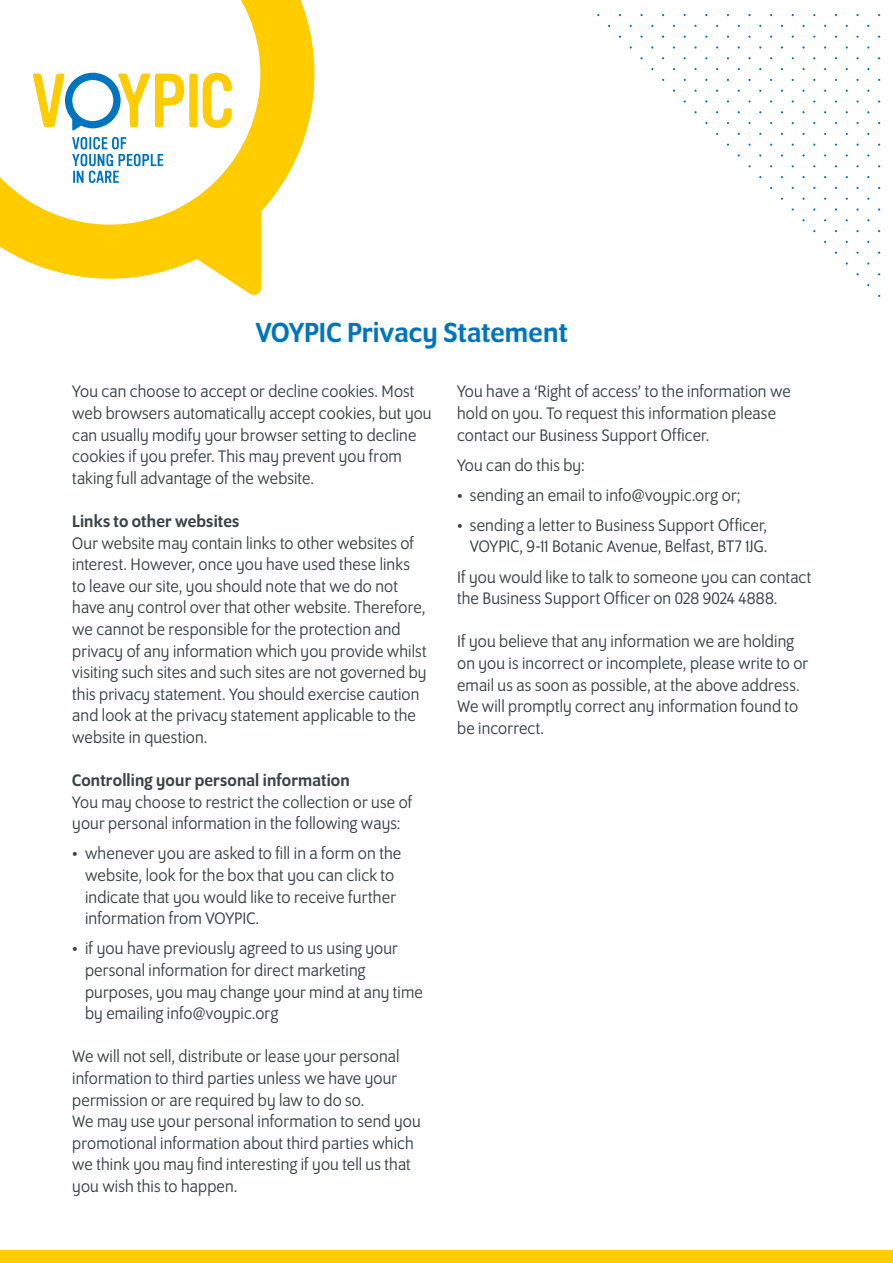
<style>
.page{position:relative;width:893px;height:1263px;background:#fff}
.page>*{position:absolute;margin:0;border:0;box-sizing:border-box;transform-origin:0 0}
.t1{font:500 29.85px "Program OT";letter-spacing:.005em;color:#0075bf}
.t2{font:18px/21.6px "Program OT";letter-spacing:.01em;color:#394448}
.t3{font:500 18px "Program OT";letter-spacing:.01em;color:#394448}
</style>
<div class="page">
<svg style="left:0;top:0;width:314px;height:295px"></svg>
<div style="left:0;top:1250px;width:893px;height:13px;background:#fc0"></div>
<h1 class="t1" style="left:256px;top:315px;width:313px">VOYPIC Privacy Statement</h1>
<p class="t2" style="left:72px;top:381px;width:361px">You can choose to accept or decline cookies. Most web browsers automatically accept cookies, but you can usually modify your browser setting to decline cookies if you prefer. This may prevent you from taking full advantage of the website.</p>
<p class="t3" style="left:72px;top:511px;width:169px">Links to other websites</p>
<p class="t2" style="left:72px;top:532px;width:356px">Our website may contain links to other websites of interest. However, once you have used these links to leave our site, you should note that we do not have any control over that other website. Therefore, we cannot be responsible for the protection and privacy of any information which you provide whilst visiting such sites and such sites are not governed by this privacy statement. You should exercise caution and look at the privacy statement applicable to the website in question.</p>
<p class="t3" style="left:72px;top:770px;width:279px">Controlling your personal information</p>
<p class="t2" style="left:72px;top:791px;width:342px">You may choose to restrict the collection or use of your personal information in the following ways:</p>
<p class="t2" style="left:85px;top:843px;width:318px;text-indent:-13px">• whenever you are asked to fill in a form on the website, look for the box that you can click to indicate that you would like to receive further information from VOYPIC.</p>
<p class="t2" style="left:85px;top:938px;width:339px;text-indent:-13px">• if you have previously agreed to us using your personal information for direct marketing purposes, you may change your mind at any time by emailing info@voypic.org</p>
<p class="t2" style="left:72px;top:1046px;width:350px">We will not sell, distribute or lease your personal information to third parties unless we have your permission or are required by law to do so.<br>We may use your personal information to send you promotional information about third parties which we think you may find interesting if you tell us that you wish this to happen.</p>
<p class="t2" style="left:457px;top:381px;width:335px">You have a ‘Right of access’ to the information we hold on you. To request this information please contact our Business Support Officer.</p>
<p class="t2" style="left:457px;top:454px;width:129px">You can do this by:</p>
<p class="t2" style="left:457px;top:484px;width:285px">• sending an email to info@voypic.org or;</p>
<p class="t2" style="left:457px;top:514px;width:312px;text-align:right">• sending a letter to Business Support Officer,<br>VOYPIC, 9-11 Botanic Avenue, Belfast, BT7 1JG.</p>
<p class="t2" style="left:457px;top:566px;width:356px">If you would like to talk to someone you can contact the Business Support Officer on 028 9024 4888.</p>
<p class="t2" style="left:457px;top:631px;width:353px">If you believe that any information we are holding on you is incorrect or incomplete, please write to or email us as soon as possible, at the above address.<br>We will promptly correct any information found to be incorrect.</p>
</div>
